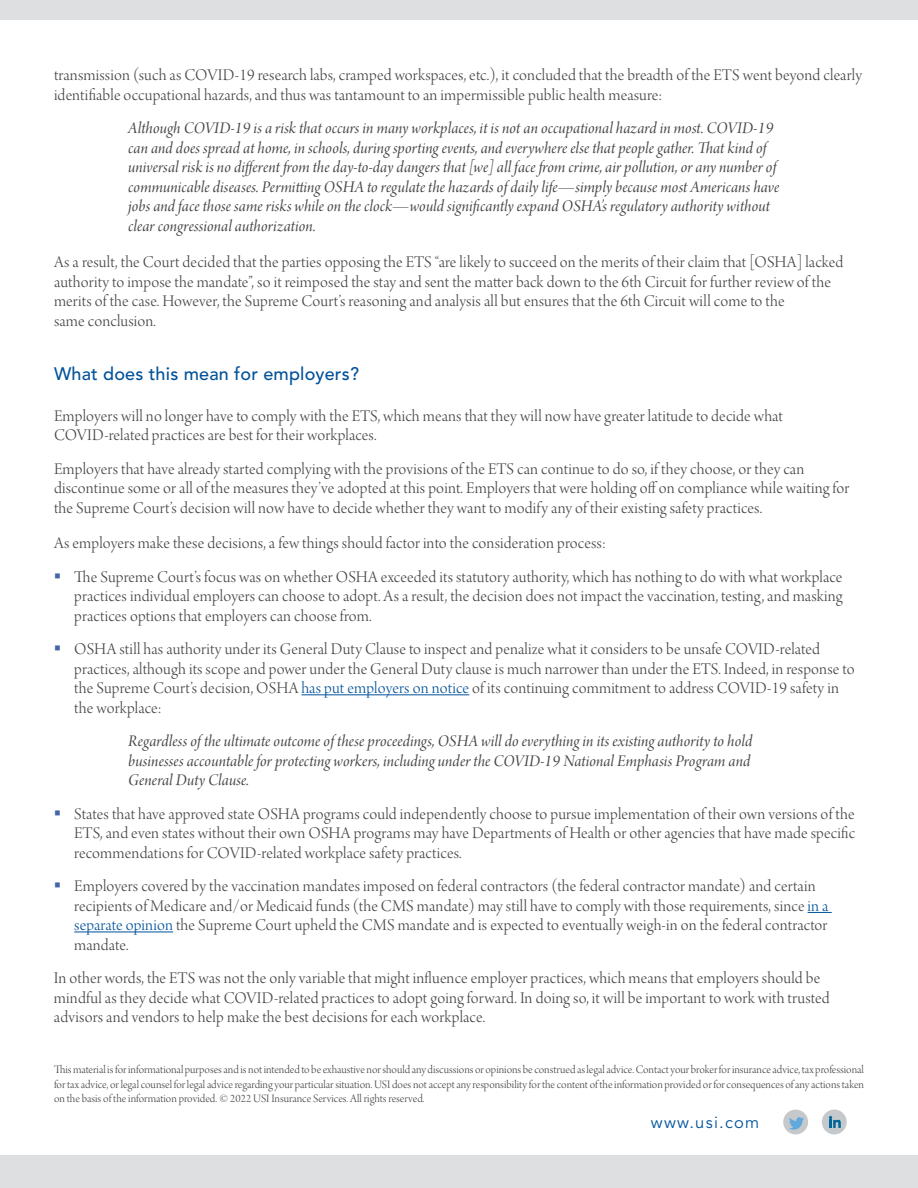
<style>
.page{position:relative;width:918px;height:1188px;background:#fff}
.page>*{position:absolute;margin:0;border:0;box-sizing:border-box;transform-origin:0 0}
.t1{font:500 18px "Avenir LT Std";letter-spacing:.01em;color:#025299}
.t2{font:17.25px/19.5px "Arno Pro Light Display";letter-spacing:.01em;color:#464547}
.t3{font:17.25px/19.5px "Arno Pro Italic Display";letter-spacing:.005em;color:#464547}
.t4{font:16.5px "Avenir LT Std";letter-spacing:.075em;color:#00539b}
.t5{font:12px/14.4px "Arno Pro Light Display";color:#464547;text-align:justify}
.s1{color:#025299}
</style>
<div class="page">
<hr style="left:301px;top:694px;width:168px;height:1px;background:#025299">
<svg style="left:808px;top:912px;width:24px;height:1px"></svg>
<hr style="left:74px;top:932px;width:99px;height:1px;background:#025299">
<div style="left:0;top:0;width:918px;height:20px;background:#dedfe0"></div>
<div style="left:0;top:1155px;width:918px;height:33px;background:#dedfe0"></div>
<div style="left:783px;top:1110px;width:25px;height:24px;background:#c6c9cb;border-radius:50%"></div>
<svg style="left:789px;top:1117px;width:15px;height:13px"></svg>
<div style="left:822px;top:1110px;width:25px;height:24px;background:#c6c9cb;border-radius:50%"></div>
<svg style="left:829px;top:1116px;width:12px;height:12px"></svg>
<p class="t2" style="left:54px;top:67px;width:810px">transmission (such as COVID-19 research labs, cramped workspaces, etc.), it concluded that the breadth of the ETS went beyond clearly identifiable occupational hazards, and thus was tantamount to an impermissible public health measure:</p>
<p class="t3" style="left:128px;top:120px;width:653px">Although COVID-19 is a risk that occurs in many workplaces, it is not an occupational hazard in most. COVID-19 can and does spread at home, in schools, during sporting events, and everywhere else that people gather. That kind of universal risk is no different from the day-to-day dangers that [we] all face from crime, air pollution, or any number of communicable diseases. Permitting OSHA to regulate the hazards of daily life—simply because most Americans have jobs and face those same risks while on the clock—would significantly expand OSHA’s regulatory authority without clear congressional authorization.</p>
<p class="t2" style="left:54px;top:254px;width:791px">As a result, the Court decided that the parties opposing the ETS “are likely to succeed on the merits of their claim that [OSHA] lacked authority to impose the mandate”, so it reimposed the stay and sent the matter back down to the 6th Circuit for further review of the merits of the case. However, the Supreme Court’s reasoning and analysis all but ensures that the 6th Circuit will come to the<br>same conclusion.</p>
<p class="t1" style="left:54px;top:364px;width:307px">What does this mean for employers?</p>
<p class="t2" style="left:54px;top:407px;width:731px">Employers will no longer have to comply with the ETS, which means that they will now have greater latitude to decide what<br>COVID-related practices are best for their workplaces.</p>
<p class="t2" style="left:54px;top:460px;width:797px">Employers that have already started complying with the provisions of the ETS can continue to do so, if they choose, or they can discontinue some or all of the measures they’ve adopted at this point. Employers that were holding off on compliance while waiting for the Supreme Court’s decision will now have to decide whether they want to modify any of their existing safety practices.</p>
<p class="t2" style="left:74px;top:527px;width:770px;line-height:33.6px;text-indent:-20px">As employers make these decisions, a few things should factor into the consideration process:<br>The Supreme Court’s focus was on whether OSHA exceeded its statutory authority, which has nothing to do with what workplace</p>
<p class="t2" style="left:74px;top:587px;width:770px">practices individual employers can choose to adopt. As a result, the decision does not impact the vaccination, testing, and masking practices options that employers can choose from.</p>
<p class="t2" style="left:74px;top:640px;width:782px">OSHA still has authority under its General Duty Clause to inspect and penalize what it considers to be unsafe COVID-related practices, although its scope and power under the General Duty clause is much narrower than under the ETS. Indeed, in response to the Supreme Court’s decision, OSHA <span class="s1">has put employers on notice</span> of its continuing commitment to address COVID-19 safety in the workplace:</p>
<p class="t3" style="left:128px;top:732px;width:626px;text-align:justify">Regardless of the ultimate outcome of these proceedings, OSHA will do everything in its existing authority to hold businesses accountable for protecting workers, including under the COVID-19 National Emphasis Program and General Duty Clause.</p>
<p class="t2" style="left:74px;top:805px;width:782px;text-align:justify">States that have approved state OSHA programs could independently choose to pursue implementation of their own versions of the ETS, and even states without their own OSHA programs may have Departments of Health or other agencies that have made specific recommendations for COVID-related workplace safety practices.</p>
<p class="t2" style="left:74px;top:878px;width:756px">Employers covered by the vaccination mandates imposed on federal contractors (the federal contractor mandate) and certain recipients of Medicare and/or Medicaid funds (the CMS mandate) may still have to comply with those requirements, since <span class="s1">in a separate opinion</span> the Supreme Court upheld the CMS mandate and is expected to eventually weigh-in on the federal contractor mandate.</p>
<p class="t2" style="left:54px;top:970px;width:777px">In other words, the ETS was not the only variable that might influence employer practices, which means that employers should be mindful as they decide what COVID-related practices to adopt going forward. In doing so, it will be important to work with trusted advisors and vendors to help make the best decisions for each workplace.</p>
<p class="t5" style="left:54px;top:1063px;width:812px">This material is for informational purposes and is not intended to be exhaustive nor should any discussions or opinions be construed as legal advice. Contact your broker for insurance advice, tax professional for tax advice, or legal counsel for legal advice regarding your particular situation. USI does not accept any responsibility for the content of the information provided or for consequences of any actions taken on the basis of the information provided. © 2022 USI Insurance Services. All rights reserved.</p>
<p class="t4" style="left:651px;top:1113px;width:110px">www.usi.com</p>
</div>
